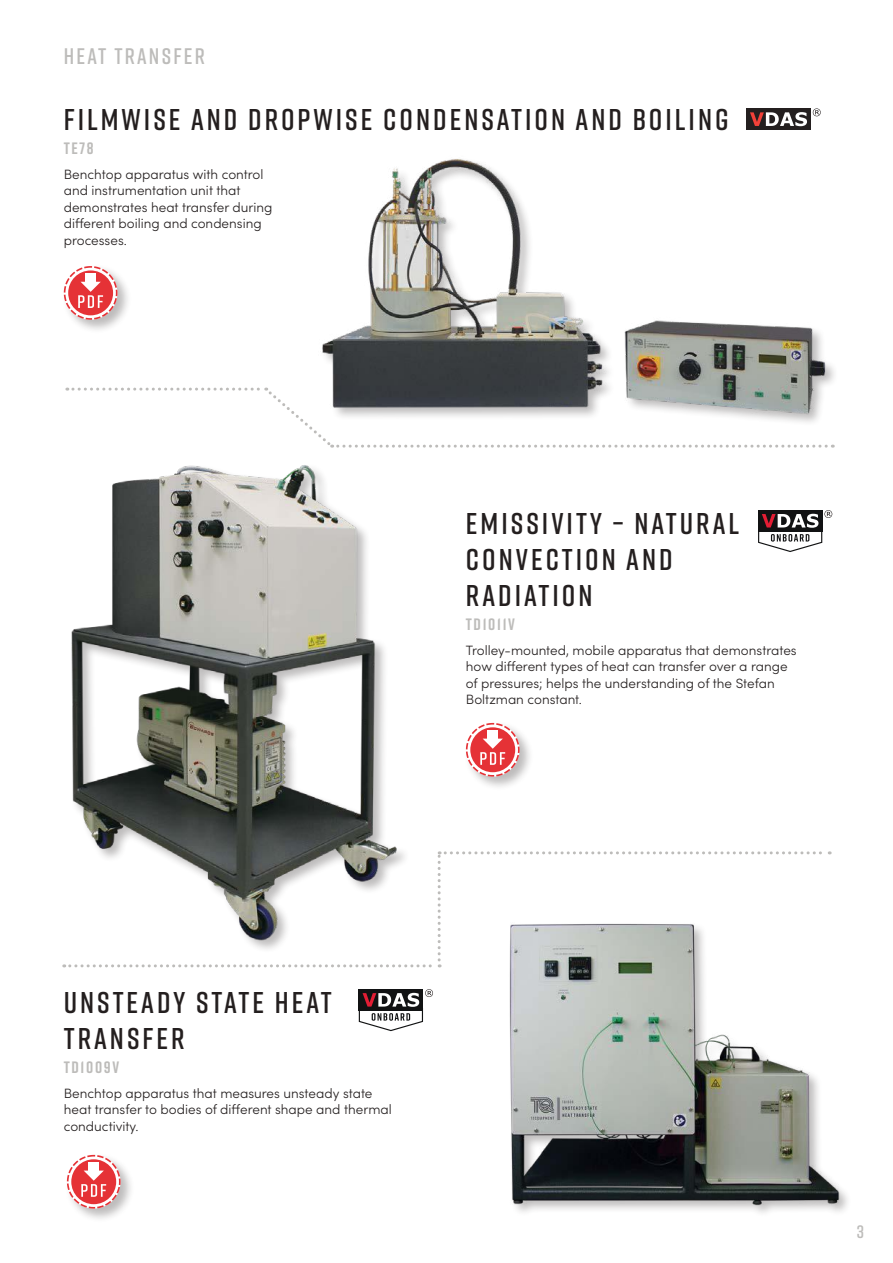
<style>
.page{position:relative;width:893px;height:1263px;background:#fff}
.page>*{position:absolute;margin:0;border:0;box-sizing:border-box;transform-origin:0 0}
.t1{font:600 30px/36px "Rift";letter-spacing:.1em;color:#241f1f}
.t2{font:600 22.5px "Rift";letter-spacing:.1em;color:#bdbcba}
.t3{font:600 18px "Rift";color:#bdbcba}
.t4{font:700 16.5px "Rift";letter-spacing:.1em;color:#bdbcba}
.t5{font:300 13.5px/16.5px "Sofia Pro";color:#241f1f}
</style>
<div class="page">
<img style="left:71px;top:465px;width:326px;height:386px">
<img style="left:322px;top:159px;width:507px;height:229px">
<div style="left:509px;top:922px;width:343px;height:295px;background:#241f1f;opacity:.3"></div>
<img style="left:509px;top:923px;width:333px;height:284px">
<div style="left:464px;top:721px;width:70px;height:69px;background:#241f1f;opacity:.3"></div>
<svg style="left:466px;top:723px;width:54px;height:54px"></svg>
<div style="left:65px;top:1153px;width:70px;height:69px;background:#241f1f;opacity:.3"></div>
<svg style="left:67px;top:1155px;width:54px;height:53px"></svg>
<div style="left:62px;top:264px;width:70px;height:70px;background:#241f1f;opacity:.3"></div>
<svg style="left:64px;top:266px;width:54px;height:54px"></svg>
<div style="left:746px;top:108px;width:65px;height:22px;background:#241f1f"></div>
<svg style="left:750px;top:112px;width:57px;height:14px"></svg>
<svg style="left:813px;top:108px;width:8px;height:8px"></svg>
<svg style="left:67px;top:388px;width:766px;height:60px"></svg>
<svg style="left:64px;top:851px;width:766px;height:116px"></svg>
<svg style="left:758px;top:510px;width:74px;height:42px"></svg>
<svg style="left:359px;top:989px;width:74px;height:42px"></svg>
<h2 class="t2" style="left:64px;top:40px;width:143px">HEAT TRANSFER</h2>
<h1 class="t1" style="left:64px;top:100px;width:666px">FILMWISE AND DROPWISE CONDENSATION AND BOILING</h1>
<p class="t4" style="left:64px;top:136px;width:31px">TE78</p>
<p class="t5" style="left:64px;top:165px;width:210px">Benchtop apparatus with control and instrumentation unit that demonstrates heat transfer during different boiling and condensing processes.</p>
<h1 class="t1" style="left:466px;top:504px;width:275px">EMISSIVITY – NATURAL<br>CONVECTION AND<br>RADIATION</h1>
<p class="t4" style="left:466px;top:612px;width:51px">TD1011V</p>
<p class="t5" style="left:466px;top:641px;width:332px">Trolley-mounted, mobile apparatus that demonstrates how different types of heat can transfer over a range of pressures; helps the understanding of the Stefan Boltzman constant.</p>
<h1 class="t1" style="left:64px;top:983px;width:270px">UNSTEADY STATE HEAT<br>TRANSFER</h1>
<p class="t4" style="left:64px;top:1055px;width:57px">TD1009v</p>
<p class="t5" style="left:64px;top:1084px;width:330px">Benchtop apparatus that measures unsteady state heat transfer to bodies of different shape and thermal conductivity.</p>
<h3 class="t3" style="left:857px;top:1219px;width:9px">3</h3>
</div>
